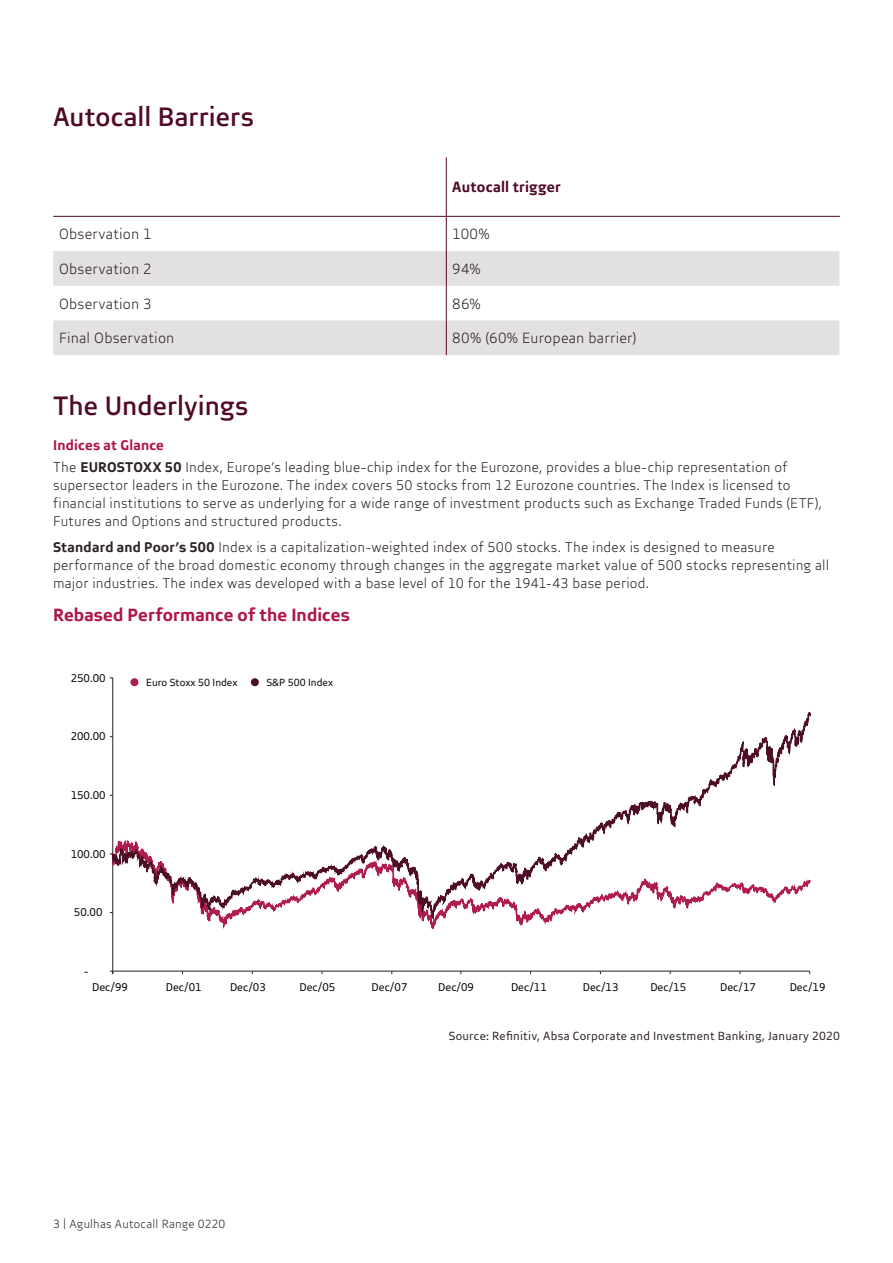
<style>
.page{position:relative;width:893px;height:1263px;background:#fff}
.page>*{position:absolute;margin:0;border:0;box-sizing:border-box;transform-origin:0 0}
.Main_Header_Level_1{font:500 27px "Brave Sans";letter-spacing:.005em;color:#500a28}
.Sub_Header_Level_2{font:700 18px "Brave Sans";letter-spacing:.005em;color:#af144b}
.Sub_Header_Level_2-2{font:300 15px "Brave Sans";letter-spacing:.015em;color:#2d2323}
.Sub_Header_Level_2-3{font:700 15px "Brave Sans";letter-spacing:.015em;color:#500a28}
.Body_Copy{font:300 14.25px/18px "Brave Sans";letter-spacing:.015em;color:#2d2323}
.Sub_Header_Level_3{font:700 14.25px "Brave Sans";letter-spacing:.015em;color:#af144b}
.Image_Captions{font:12px "Brave Sans";letter-spacing:.02em;color:#2d2323}
.t1{font:300 12px "Brave Sans";letter-spacing:.015em;color:#2d2323}
.t2{font:11.4px "Brave Sans";color:#040503}
.t3{font:10.5px "Brave Sans";color:#040503}
.s1{font-weight:700}
</style>
<div class="page">
<svg style="left:53px;top:251px;width:786px;height:104px;fill:#e3e0e0"></svg>
<hr style="left:446px;top:157px;width:1px;height:59px;background:#500a28">
<hr style="left:53px;top:216px;width:393px;height:1px;background:#500a28">
<hr style="left:446px;top:216px;width:394px;height:1px;background:#500a28">
<hr style="left:446px;top:217px;width:1px;height:34px;background:#500a28">
<hr style="left:446px;top:251px;width:1px;height:35px;background:#500a28">
<hr style="left:446px;top:286px;width:1px;height:34px;background:#500a28">
<hr style="left:446px;top:320px;width:1px;height:35px;background:#500a28">
<div style="left:130px;top:678px;width:8px;height:8px;background:#af1d4c;border-radius:50%"></div>
<div style="left:251px;top:678px;width:8px;height:8px;background:#4c0f27;border-radius:50%"></div>
<hr style="left:112px;top:678px;width:1px;height:296px;background:#2b2020">
<svg style="left:112px;top:712px;width:698px;height:263px"></svg>
<p class="Main_Header_Level_1" style="left:53px;top:101px;width:202px">Autocall Barriers</p>
<p class="Sub_Header_Level_2-3" style="left:452px;top:178px;width:110px">Autocall trigger</p>
<p class="Sub_Header_Level_2-2" style="left:59px;top:225px;width:94px">Observation 1</p>
<p class="Sub_Header_Level_2-2" style="left:452px;top:225px;width:39px">100%</p>
<p class="Sub_Header_Level_2-2" style="left:59px;top:260px;width:94px">Observation 2</p>
<p class="Sub_Header_Level_2-2" style="left:452px;top:260px;width:30px">94%</p>
<p class="Sub_Header_Level_2-2" style="left:59px;top:295px;width:94px">Observation 3</p>
<p class="Sub_Header_Level_2-2" style="left:452px;top:295px;width:30px">86%</p>
<p class="Sub_Header_Level_2-2" style="left:59px;top:329px;width:117px">Final Observation</p>
<p class="Sub_Header_Level_2-2" style="left:452px;top:329px;width:186px">80% (60% European barrier)</p>
<p class="Main_Header_Level_1" style="left:53px;top:389px;width:197px">The Underlyings</p>
<p class="Sub_Header_Level_3" style="left:53px;top:436px;width:112px">Indices at Glance</p>
<p class="Body_Copy" style="left:53px;top:458px;width:770px">The <span class="s1">EUROSTOXX 50</span> Index, Europe’s leading blue-chip index for the Eurozone, provides a blue-chip representation of supersector leaders in the Eurozone. The index covers 50 stocks from 12 Eurozone countries. The Index is licensed to financial institutions to serve as underlying for a wide range of investment products such as Exchange Traded Funds (ETF), Futures and Options and structured products.</p>
<p class="Body_Copy" style="left:53px;top:538px;width:777px"><span class="s1">Standard and Poor’s 500</span> Index is a capitalization-weighted index of 500 stocks. The index is designed to measure performance of the broad domestic economy through changes in the aggregate market value of 500 stocks representing all major industries. The index was developed with a base level of 10 for the 1941-43 base period.</p>
<p class="Sub_Header_Level_2" style="left:53px;top:603px;width:298px">Rebased Performance of the Indices</p>
<p class="t2" style="left:71px;top:671px;width:36px">250.00</p>
<p class="t2" style="left:71px;top:729px;width:36px">200.00</p>
<p class="t2" style="left:71px;top:788px;width:36px">150.00</p>
<p class="t2" style="left:71px;top:847px;width:36px">100.00</p>
<p class="t2" style="left:74px;top:905px;width:30px">50.00</p>
<p class="t2" style="left:84px;top:964px;width:6px">-</p>
<p class="t3" style="left:146px;top:676px;width:93px">Euro Stoxx 50 Index</p>
<p class="t3" style="left:266px;top:676px;width:68px">S&amp;P 500 Index</p>
<p class="t2" style="left:92px;top:980px;width:37px">Dec/99</p>
<p class="t2" style="left:166px;top:980px;width:37px">Dec/01</p>
<p class="t2" style="left:230px;top:980px;width:37px">Dec/03</p>
<p class="t2" style="left:299px;top:980px;width:37px">Dec/05</p>
<p class="t2" style="left:372px;top:980px;width:37px">Dec/07</p>
<p class="t2" style="left:438px;top:980px;width:37px">Dec/09</p>
<p class="t2" style="left:511px;top:980px;width:37px">Dec/11</p>
<p class="t2" style="left:583px;top:980px;width:37px">Dec/13</p>
<p class="t2" style="left:650px;top:980px;width:37px">Dec/15</p>
<p class="t2" style="left:720px;top:980px;width:37px">Dec/17</p>
<p class="t2" style="left:790px;top:980px;width:37px">Dec/19</p>
<p class="t1" style="left:53px;top:1216px;width:174px">3 | Agulhas Autocall Range 0220</p>
<p class="Image_Captions" style="left:449px;top:1029px;width:393px">Source: Refinitiv, Absa Corporate and Investment Banking, January 2020</p>
</div>
